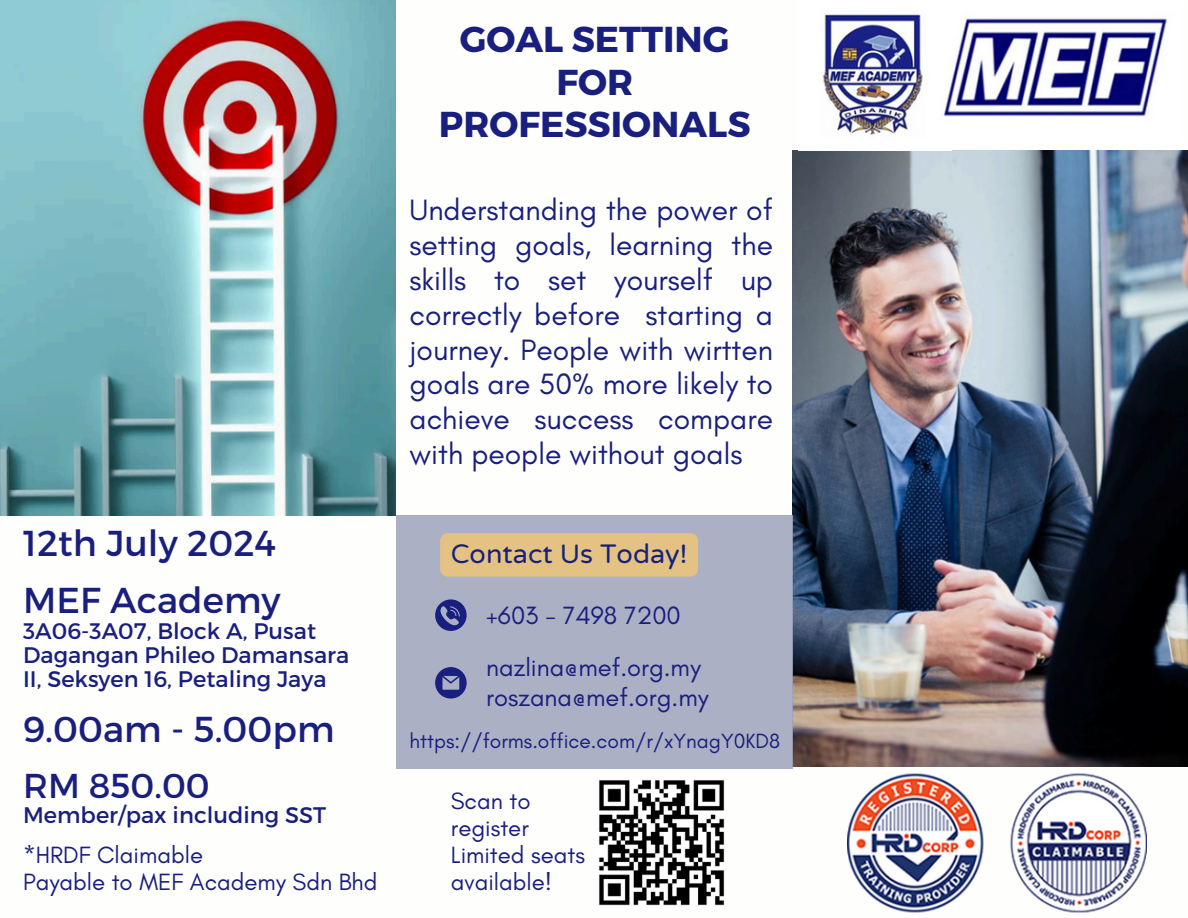
<style>
.page{position:relative;width:1188px;height:918px;background:#fff}
.page>*{position:absolute;margin:0;border:0;box-sizing:border-box;transform-origin:0 0}
.t1{font:36px "Montserrat";color:#191f7e}
.t2{font:700 36px/42.8px "Montserrat";color:#191f7e;text-align:center}
.t3{font:34.5px "Montserrat";color:#191f7e}
.t4{font:30px/34.8px "Glacial Indifference";color:#191f7e;text-align:justify}
.t5{font:27px "Varela Round";color:#191f7e}
.t6{font:25.5px/30.3px "Glacial Indifference";color:#191f7e}
.t7{font:24px/27px "Glacial Indifference";color:#191f7e}
.t8{font:22.5px/23.7px "Montserrat";color:#191f7e}
.t9{font:21px "Glacial Indifference";color:#191f7e}
</style>
<div class="page">
<img style="left:0;top:0;width:396px;height:515px">
<img style="left:792px;top:150px;width:396px;height:617px">
<div style="left:396px;top:515px;width:396px;height:253px;background:#abb0c5"></div>
<svg style="left:435px;top:599px;width:32px;height:32px"></svg>
<svg style="left:435px;top:667px;width:32px;height:32px"></svg>
<img style="left:798px;top:14px;width:153px;height:137px">
<img style="left:933px;top:14px;width:234px;height:128px">
<img style="left:847px;top:758px;width:300px;height:155px">
<img style="left:599px;top:780px;width:126px;height:126px">
<div style="left:440px;top:533px;width:258px;height:44px;background:#e4c283"></div>
<h4 class="t1" style="left:23px;top:520px;width:255px">12th July 2024</h4>
<p class="t1" style="left:23px;top:577px;width:259px">MEF Academy</p>
<p class="t8" style="left:23px;top:618px;width:328px">3A06-3A07, Block A, Pusat<br>Dagangan Phileo Damansara<br>II, Seksyen 16, Petaling Jaya</p>
<h1 class="t1" style="left:23px;top:706px;width:313px">9.00am - 5.00pm</h1>
<h3 class="t3" style="left:23px;top:763px;width:188px">RM 850.00</h3>
<h3 class="t8" style="left:23px;top:802px;width:305px">Member/pax including SST</h3>
<p class="t7" style="left:23px;top:841px;width:356px">*HRDF Claimable<br>Payable to MEF Academy Sdn Bhd</p>
<h4 class="t2" style="left:439px;top:16px;width:313px">GOAL SETTING<br>FOR<br>PROFESSIONALS</h4>
<p class="t4" style="left:410px;top:192px;width:365px">Understanding the power of setting goals, learning the skills to set yourself up correctly before starting a journey. People with wirtten goals are 50% more likely to achieve success compare with people without goals</p>
<p class="t5" style="left:451px;top:539px;width:238px">Contact Us Today!</p>
<p class="t6" style="left:486px;top:600px;width:196px">+603 - 7498 7200</p>
<p class="t6" style="left:486px;top:652px;width:224px">nazlina@mef.org.my roszana@mef.org.my</p>
<p class="t9" style="left:410px;top:728px;width:372px">https://forms.office.com/r/xYnagY0KD8</p>
<h4 class="t7" style="left:451px;top:787px;width:136px">Scan to register<br>Limited seats available!</h4>
</div>
